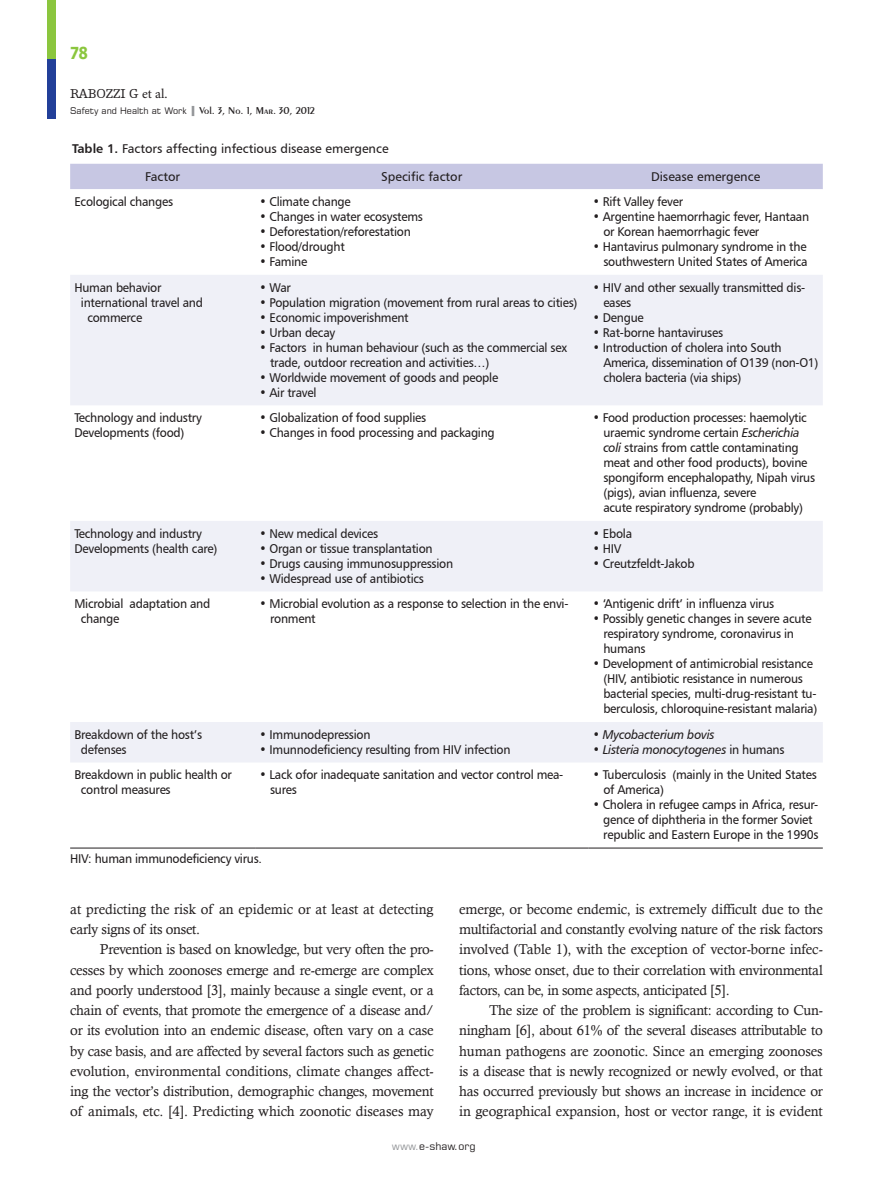
<style>
.page{position:relative;width:893px;height:1191px;background:#fff}
.page>*{position:absolute;margin:0;border:0;box-sizing:border-box;transform-origin:0 0}
.t1{font:700 16.5px "Tahoma";color:#8bc63e;scale:.85 1}
.t2{font:14.25px/20.2px "Calisto";letter-spacing:-.01em;color:#231f20;text-align:justify}
.t3{font:13.5px "Humanist Slabserif 712 BT";letter-spacing:-.01em;color:#231f20}
.t4{font:12.75px/15px "Humanist 777 BT Roman B";letter-spacing:-.02em;color:#231f20;scale:.95 1}
.t5{font:12.75px/27.6px "Humanist 777 BT Roman B";color:#231f20}
.t6{font:12.75px "Humanist 777 BT Italic B";letter-spacing:-.02em;color:#231f20;scale:.95 1}
.t7{font:600 10.5px "Exotic 350 BT";color:#231f20}
.t8{font:10.5px "Square 721 BT";color:#231f20}
.s1{font-family:"Minion Pro"}
.s2{font-family:"Square 721 BT";font-weight:400;font-size:9px}
.s3{font-family:"Ewie D";font-weight:400;font-size:12px;color:#939598}
.s4{font-family:"Humanist 777 BT Bold B"}
.s5{font-family:"Humanist 777 BT Italic B"}
.s6{font-family:"Humanist 777 BT Roman B"}
.s7{color:#939598}
</style>
<div class="page">
<div style="left:47px;top:0;width:8px;height:60px;background:#8bc63e"></div>
<div style="left:47px;top:60px;width:8px;height:59px;background:#223f99"></div>
<div style="left:70px;top:164px;width:753px;height:25px;background:#c7c7e3"></div>
<svg style="left:70px;top:275px;width:753px;height:487px"></svg>
<hr style="left:70px;top:847px;width:185px;height:1px;background:#231f20">
<hr style="left:255px;top:847px;width:333px;height:1px;background:#231f20">
<hr style="left:588px;top:847px;width:235px;height:1px;background:#231f20">
<p class="t1" style="left:70px;top:41px;width:22px">78</p>
<p class="t3" style="left:70px;top:85px;width:99px">RABOZZI G <span class="s1">et al.</span></p>
<p class="t7" style="left:70px;top:104px;width:246px"><span class="s2">Safety and Health at Work</span> <span class="s3">|</span> Vol. 3, No. 1, Mar. 30, 2012</p>
<p class="t5" style="left:145px;top:135px;width:245px;text-indent:-73px"><span class="s4">Table 1.</span> Factors affecting infectious disease emergence<br>Factor</p>
<p class="t5" style="left:381px;top:162px;width:83px">Specific factor</p>
<p class="t5" style="left:651px;top:162px;width:111px">Disease emergence</p>
<p class="t4" style="left:74px;top:194px;width:105px">Ecological changes</p>
<p class="t4" style="left:259px;top:194px;width:98px">• Climate change</p>
<p class="t4" style="left:259px;top:209px;width:174px">• Changes in water ecosystems</p>
<p class="t4" style="left:259px;top:224px;width:161px">• Deforestation/reforestation</p>
<p class="t4" style="left:259px;top:239px;width:91px">• Flood/drought</p>
<p class="t4" style="left:259px;top:254px;width:52px">• Famine</p>
<p class="t4" style="left:593px;top:194px;width:97px">• Rift Valley fever</p>
<p class="t4" style="left:603px;top:209px;width:218px;text-indent:-11px">• Argentine haemorrhagic fever, Hantaan or Korean haemorrhagic fever</p>
<p class="t4" style="left:593px;top:239px;width:228px;text-align:right">• Hantavirus pulmonary syndrome in the southwestern United States of America</p>
<p class="t4" style="left:74px;top:280px;width:93px">Human behavior</p>
<p class="t4" style="left:81px;top:295px;width:130px">international travel and</p>
<p class="t4" style="left:87px;top:310px;width:59px">commerce</p>
<p class="t4" style="left:259px;top:280px;width:35px">• War</p>
<p class="t4" style="left:259px;top:295px;width:336px">• Population migration (movement from rural areas to cities)</p>
<p class="t4" style="left:259px;top:310px;width:159px">• Economic impoverishment</p>
<p class="t4" style="left:259px;top:325px;width:81px">• Urban decay</p>
<p class="t4" style="left:270px;top:340px;width:314px;text-indent:-11px">• Factors in human behaviour (such as the commercial sex trade, outdoor recreation and activities…)</p>
<p class="t4" style="left:259px;top:370px;width:253px">• Worldwide movement of goods and people</p>
<p class="t4" style="left:259px;top:385px;width:62px">• Air travel</p>
<p class="t4" style="left:603px;top:280px;width:214px;text-indent:-11px">• HIV and other sexually transmitted dis&shy;eases</p>
<p class="t4" style="left:593px;top:310px;width:55px">• Dengue</p>
<p class="t4" style="left:593px;top:325px;width:139px">• Rat-borne hantaviruses</p>
<p class="t4" style="left:603px;top:340px;width:228px;text-indent:-11px">• Introduction of cholera into South<br>America, dissemination of O139 (non-O1) cholera bacteria (via ships)</p>
<p class="t4" style="left:74px;top:410px;width:136px">Technology and industry<br>Developments (food)</p>
<p class="t4" style="left:259px;top:410px;width:177px">• Globalization of food supplies</p>
<p class="t4" style="left:259px;top:425px;width:249px">• Changes in food processing and packaging</p>
<p class="t4" style="left:603px;top:410px;width:225px;text-indent:-11px">• Food production processes: haemolytic uraemic syndrome certain <span class="s5">Escherichia coli</span> strains from cattle contaminating meat and other food products), bovine spongiform encephalopathy, Nipah virus (pigs), avian influenza, severe<br>acute respiratory syndrome (probably)</p>
<p class="t4" style="left:74px;top:526px;width:152px">Technology and industry<br>Developments (health care)</p>
<p class="t4" style="left:259px;top:526px;width:127px">• New medical devices</p>
<p class="t4" style="left:259px;top:541px;width:184px">• Organ or tissue transplantation</p>
<p class="t4" style="left:259px;top:556px;width:206px">• Drugs causing immunosuppression</p>
<p class="t4" style="left:259px;top:571px;width:175px">• Widespread use of antibiotics</p>
<p class="t4" style="left:593px;top:526px;width:43px">• Ebola</p>
<p class="t4" style="left:593px;top:541px;width:32px">• HIV</p>
<p class="t4" style="left:593px;top:556px;width:109px">• Creutzfeldt-Jakob</p>
<p class="t4" style="left:81px;top:596px;width:138px;text-indent:-6px">Microbial adaptation and change</p>
<p class="t4" style="left:270px;top:596px;width:316px;text-indent:-11px">• Microbial evolution as a response to selection in the envi&shy;ronment</p>
<p class="t4" style="left:593px;top:596px;width:193px">• ‘Antigenic drift’ in influenza virus</p>
<p class="t4" style="left:603px;top:611px;width:221px;text-indent:-11px">• Possibly genetic changes in severe acute respiratory syndrome, coronavirus in humans</p>
<p class="t4" style="left:603px;top:656px;width:227px;text-indent:-11px">• Development of antimicrobial resistance (HIV, antibiotic resistance in numerous bacterial species, multi-drug-resistant tu&shy;berculosis, chloroquine-resistant malaria)</p>
<p class="t4" style="left:81px;top:726px;width:129px;text-indent:-6px">Breakdown of the host’s defenses</p>
<p class="t4" style="left:259px;top:726px;width:119px">• Immunodepression</p>
<p class="t4" style="left:259px;top:741px;width:266px">• Imunnodeficiency resulting from HIV infection</p>
<p class="t6" style="left:593px;top:726px;width:130px"><span class="s6">•</span> Mycobacterium bovis</p>
<p class="t6" style="left:593px;top:741px;width:203px"><span class="s6">•</span> Listeria monocytogenes <span class="s6">in humans</span></p>
<p class="t4" style="left:81px;top:767px;width:161px;text-indent:-6px">Breakdown in public health or control measures</p>
<p class="t4" style="left:270px;top:767px;width:310px;text-indent:-11px">• Lack ofor inadequate sanitation and vector control mea&shy;sures</p>
<p class="t4" style="left:603px;top:767px;width:226px;text-indent:-11px">• Tuberculosis (mainly in the United States of America)</p>
<p class="t4" style="left:603px;top:797px;width:228px;text-indent:-11px">• Cholera in refugee camps in Africa, resur&shy;gence of diphtheria in the former Soviet republic and Eastern Europe in the 1990s</p>
<p class="t4" style="left:70px;top:851px;width:203px">HIV: human immunodeficiency virus.</p>
<p class="t2" style="left:70px;top:898px;width:365px">at predicting the risk of an epidemic or at least at detecting early signs of its onset.</p>
<p class="t2" style="left:70px;top:939px;width:365px;text-indent:30px">Prevention is based on knowledge, but very often the pro&shy;cesses by which zoonoses emerge and re-emerge are complex and poorly understood [3], mainly because a single event, or a chain of events, that promote the emergence of a disease and/ or its evolution into an endemic disease, often vary on a case by case basis, and are affected by several factors such as genetic evolution, environmental conditions, climate changes affect&shy;ing the vector’s distribution, demographic changes, movement of animals, etc. [4]. Predicting which zoonotic diseases may</p>
<p class="t2" style="left:459px;top:898px;width:365px">emerge, or become endemic, is extremely difficult due to the multifactorial and constantly evolving nature of the risk factors involved (Table 1), with the exception of vector-borne infec&shy;tions, whose onset, due to their correlation with environmental factors, can be, in some aspects, anticipated [5].</p>
<p class="t2" style="left:459px;top:1000px;width:365px;text-indent:30px">The size of the problem is significant: according to Cun&shy;ningham [6], about 61% of the several diseases attributable to human pathogens are zoonotic. Since an emerging zoonoses is a disease that is newly recognized or newly evolved, or that has occurred previously but shows an increase in incidence or in geographical expansion, host or vector range, it is evident</p>
<p class="t8" style="left:392px;top:1140px;width:85px"><span class="s7">www.</span>e-shaw.org</p>
</div>
